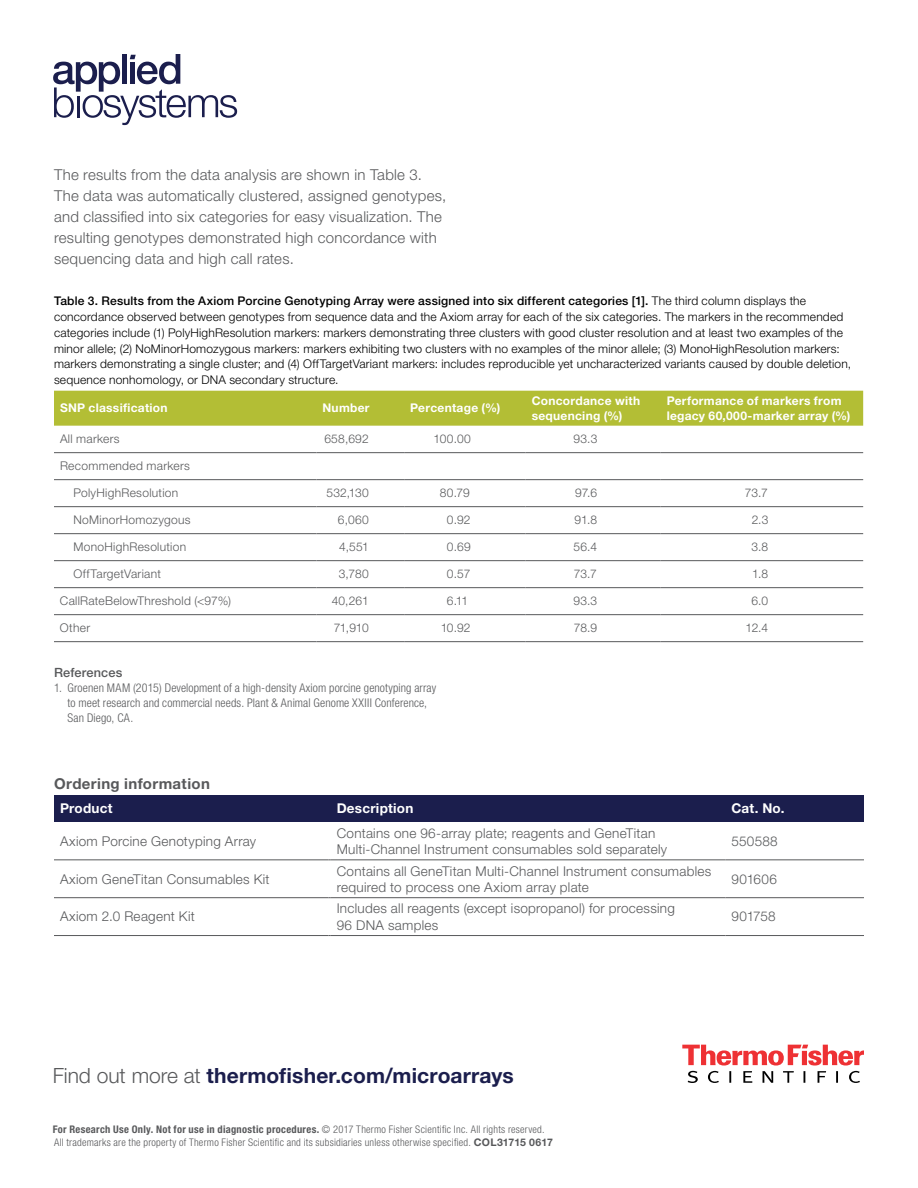
<style>
.page{position:relative;width:918px;height:1188px;background:#fff}
.page>*{position:absolute;margin:0;border:0;box-sizing:border-box;transform-origin:0 0}
.t1{font:700 21px "Helvetica Neue LT Std";letter-spacing:.005em;color:#1b1e4d}
.t2{font:300 15px/21px "Helvetica Neue LT Std";letter-spacing:.015em;color:#58595b}
.t3{font:700 15px "Helvetica Neue LT Std";letter-spacing:.025em;color:#58595b}
.t4{font:300 13.5px/16.2px "Helvetica Neue LT Std";letter-spacing:.02em;color:#58595b}
.t5{font:700 13.5px "Helvetica Neue LT Std";letter-spacing:.02em;color:#fff}
.t6{font:500 12.75px "Helvetica Neue LT Std";letter-spacing:.015em;color:#58595b}
.t7{font:300 12px/15.8px "Helvetica Neue LT Std";letter-spacing:.015em;color:#000}
.t8{font:300 12px "Helvetica Neue LT Std";letter-spacing:.025em;color:#58595b}
.t9{font:300 condensed 12px/15px "Helvetica Neue LT Std";letter-spacing:.01em;color:#58595b}
.t10{font:700 12px/14.4px "Helvetica Neue LT Std";letter-spacing:.025em;color:#fff}
.t11{font:300 condensed 10.5px/13.5px "Helvetica Neue LT Std";letter-spacing:.025em;color:#58595b}
.s1{font-weight:500}
.s2{font-weight:300;color:#58595b}
.s3{font-weight:700}
.s4{font-weight:700;font-stretch:normal}
</style>
<div class="page">
<svg style="left:682px;top:1045px;width:182px;height:38px"></svg>
<div style="left:54px;top:391px;width:809px;height:35px;background:#b3be35"></div>
<hr style="left:54px;top:452px;width:262px;height:1px;background:#58595b">
<hr style="left:316px;top:452px;width:88px;height:1px;background:#58595b">
<hr style="left:404px;top:452px;width:122px;height:1px;background:#58595b">
<hr style="left:526px;top:452px;width:135px;height:1px;background:#58595b">
<hr style="left:661px;top:452px;width:202px;height:1px;background:#58595b">
<hr style="left:54px;top:479px;width:262px;height:1px;background:#58595b">
<hr style="left:316px;top:479px;width:88px;height:1px;background:#58595b">
<hr style="left:404px;top:479px;width:122px;height:1px;background:#58595b">
<hr style="left:526px;top:479px;width:135px;height:1px;background:#58595b">
<hr style="left:661px;top:479px;width:202px;height:1px;background:#58595b">
<hr style="left:54px;top:506px;width:262px;height:1px;background:#58595b">
<hr style="left:316px;top:506px;width:88px;height:1px;background:#58595b">
<hr style="left:404px;top:506px;width:122px;height:1px;background:#58595b">
<hr style="left:526px;top:506px;width:135px;height:1px;background:#58595b">
<hr style="left:661px;top:506px;width:202px;height:1px;background:#58595b">
<hr style="left:54px;top:533px;width:262px;height:1px;background:#58595b">
<hr style="left:316px;top:533px;width:88px;height:1px;background:#58595b">
<hr style="left:404px;top:533px;width:122px;height:1px;background:#58595b">
<hr style="left:526px;top:533px;width:135px;height:1px;background:#58595b">
<hr style="left:661px;top:533px;width:202px;height:1px;background:#58595b">
<hr style="left:54px;top:560px;width:262px;height:1px;background:#58595b">
<hr style="left:316px;top:560px;width:88px;height:1px;background:#58595b">
<hr style="left:404px;top:560px;width:122px;height:1px;background:#58595b">
<hr style="left:526px;top:560px;width:135px;height:1px;background:#58595b">
<hr style="left:661px;top:560px;width:202px;height:1px;background:#58595b">
<hr style="left:54px;top:587px;width:262px;height:1px;background:#58595b">
<hr style="left:316px;top:587px;width:88px;height:1px;background:#58595b">
<hr style="left:404px;top:587px;width:122px;height:1px;background:#58595b">
<hr style="left:526px;top:587px;width:135px;height:1px;background:#58595b">
<hr style="left:661px;top:587px;width:202px;height:1px;background:#58595b">
<hr style="left:54px;top:614px;width:262px;height:1px;background:#58595b">
<hr style="left:316px;top:614px;width:88px;height:1px;background:#58595b">
<hr style="left:404px;top:614px;width:122px;height:1px;background:#58595b">
<hr style="left:526px;top:614px;width:135px;height:1px;background:#58595b">
<hr style="left:661px;top:614px;width:202px;height:1px;background:#58595b">
<hr style="left:54px;top:641px;width:262px;height:1px;background:#58595b">
<hr style="left:316px;top:641px;width:88px;height:1px;background:#58595b">
<hr style="left:404px;top:641px;width:122px;height:1px;background:#58595b">
<hr style="left:526px;top:641px;width:135px;height:1px;background:#58595b">
<hr style="left:661px;top:641px;width:202px;height:1px;background:#58595b">
<div style="left:54px;top:795px;width:810px;height:27px;background:#1b1e4d"></div>
<svg style="left:54px;top:859px;width:810px;height:40px"></svg>
<hr style="left:54px;top:860px;width:274px;height:1px;background:#58595b">
<hr style="left:331px;top:860px;width:395px;height:1px;background:#58595b">
<hr style="left:726px;top:860px;width:138px;height:1px;background:#58595b">
<hr style="left:54px;top:935px;width:274px;height:1px;background:#58595b">
<hr style="left:331px;top:935px;width:395px;height:1px;background:#58595b">
<hr style="left:726px;top:935px;width:138px;height:1px;background:#58595b">
<hr style="left:54px;top:897px;width:274px;height:1px;background:#58595b">
<hr style="left:331px;top:897px;width:395px;height:1px;background:#58595b">
<hr style="left:726px;top:897px;width:138px;height:1px;background:#58595b">
<svg style="left:53px;top:54px;width:184px;height:71px"></svg>
<p class="t2" style="left:54px;top:164px;width:394px">The results from the data analysis are shown in Table 3.<br>The data was automatically clustered, assigned genotypes, and classified into six categories for easy visualization. The resulting genotypes demonstrated high concordance with sequencing data and high call rates.</p>
<p class="t7" style="left:54px;top:293px;width:799px"><span class="s1">Table 3. Results from the Axiom Porcine Genotyping Array were assigned into six different categories [1].</span> The third column displays the concordance observed between genotypes from sequence data and the Axiom array for each of the six categories. The markers in the recommended categories include (1) PolyHighResolution markers: markers demonstrating three clusters with good cluster resolution and at least two examples of the minor allele; (2) NoMinorHomozygous markers: markers exhibiting two clusters with no examples of the minor allele; (3) MonoHighResolution markers: markers demonstrating a single cluster; and (4) OffTargetVariant markers: includes reproducible yet uncharacterized variants caused by double deletion, sequence nonhomology, or DNA secondary structure.</p>
<p class="t10" style="left:60px;top:401px;width:109px">SNP classification</p>
<p class="t10" style="left:322px;top:401px;width:49px">Number</p>
<p class="t10" style="left:410px;top:401px;width:92px">Percentage (%)</p>
<p class="t10" style="left:532px;top:393px;width:110px">Concordance with sequencing (%)</p>
<p class="t10" style="left:667px;top:393px;width:185px">Performance of markers from legacy 60,000-marker array (%)</p>
<p class="t8" style="left:60px;top:432px;width:61px">All markers</p>
<p class="t8" style="left:324px;top:432px;width:46px">658,692</p>
<p class="t8" style="left:434px;top:432px;width:39px">100.00</p>
<p class="t8" style="left:573px;top:432px;width:25px">93.3</p>
<p class="t8" style="left:60px;top:459px;width:132px">Recommended markers</p>
<p class="t8" style="left:74px;top:486px;width:106px">PolyHighResolution</p>
<p class="t8" style="left:327px;top:486px;width:44px">532,130</p>
<p class="t8" style="left:440px;top:486px;width:31px">80.79</p>
<p class="t8" style="left:575px;top:486px;width:23px">97.6</p>
<p class="t8" style="left:745px;top:486px;width:24px">73.7</p>
<p class="t8" style="left:74px;top:513px;width:119px">NoMinorHomozygous</p>
<p class="t8" style="left:338px;top:513px;width:32px">6,060</p>
<p class="t8" style="left:447px;top:513px;width:25px">0.92</p>
<p class="t8" style="left:575px;top:513px;width:24px">91.8</p>
<p class="t8" style="left:752px;top:513px;width:18px">2.3</p>
<p class="t8" style="left:73px;top:540px;width:114px">MonoHighResolution</p>
<p class="t8" style="left:339px;top:540px;width:31px">4,551</p>
<p class="t8" style="left:447px;top:540px;width:25px">0.69</p>
<p class="t8" style="left:574px;top:540px;width:25px">56.4</p>
<p class="t8" style="left:751px;top:540px;width:18px">3.8</p>
<p class="t8" style="left:73px;top:567px;width:89px">OffTargetVariant</p>
<p class="t8" style="left:339px;top:567px;width:31px">3,780</p>
<p class="t8" style="left:447px;top:567px;width:25px">0.57</p>
<p class="t8" style="left:574px;top:567px;width:24px">73.7</p>
<p class="t8" style="left:752px;top:567px;width:18px">1.8</p>
<p class="t8" style="left:60px;top:594px;width:172px">CallRateBelowThreshold (&lt;97%)</p>
<p class="t8" style="left:332px;top:594px;width:39px">40,261</p>
<p class="t8" style="left:447px;top:594px;width:23px">6.11</p>
<p class="t8" style="left:573px;top:594px;width:25px">93.3</p>
<p class="t8" style="left:751px;top:594px;width:18px">6.0</p>
<p class="t8" style="left:60px;top:621px;width:32px">Other</p>
<p class="t8" style="left:334px;top:621px;width:37px">71,910</p>
<p class="t8" style="left:441px;top:621px;width:31px">10.92</p>
<p class="t8" style="left:574px;top:621px;width:25px">78.9</p>
<p class="t8" style="left:746px;top:621px;width:24px">12.4</p>
<p class="t6" style="left:54px;top:665px;width:70px">References</p>
<p class="t9" style="left:68px;top:681px;width:370px;text-indent:-14px">1. Groenen MAM (2015) Development of a high-density Axiom porcine genotyping array to meet research and commercial needs. Plant &amp; Animal Genome XXIII Conference,<br>San Diego, CA.</p>
<p class="t3" style="left:54px;top:774px;width:158px">Ordering information</p>
<p class="t5" style="left:60px;top:800px;width:54px">Product</p>
<p class="t5" style="left:337px;top:800px;width:78px">Description</p>
<p class="t5" style="left:732px;top:800px;width:55px">Cat. No.</p>
<p class="t4" style="left:60px;top:833px;width:198px">Axiom Porcine Genotyping Array</p>
<p class="t4" style="left:337px;top:824px;width:332px">Contains one 96-array plate; reagents and GeneTitan<br>Multi‑Channel Instrument consumables sold separately</p>
<p class="t4" style="left:732px;top:833px;width:48px">550588</p>
<p class="t4" style="left:60px;top:870px;width:211px">Axiom GeneTitan Consumables Kit</p>
<p class="t4" style="left:337px;top:862px;width:376px">Contains all GeneTitan Multi-Channel Instrument consumables required to process one Axiom array plate</p>
<p class="t4" style="left:732px;top:870px;width:47px">901606</p>
<p class="t4" style="left:60px;top:908px;width:136px">Axiom 2.0 Reagent Kit</p>
<p class="t4" style="left:337px;top:900px;width:340px">Includes all reagents (except isopropanol) for processing<br>96 DNA samples</p>
<p class="t4" style="left:732px;top:908px;width:46px">901758</p>
<h1 class="t1" style="left:53px;top:1063px;width:463px"><span class="s2">Find out more at</span> thermofisher.com/microarrays</h1>
<p class="t11" style="left:53px;top:1122px;width:502px"><span class="s3">For Research Use Only. Not for use in diagnostic procedures.</span> © 2017 Thermo Fisher Scientific Inc. All rights reserved.<br>All trademarks are the property of Thermo Fisher Scientific and its subsidiaries unless otherwise specified. <span class="s4">COL31715 0617</span></p>
</div>
